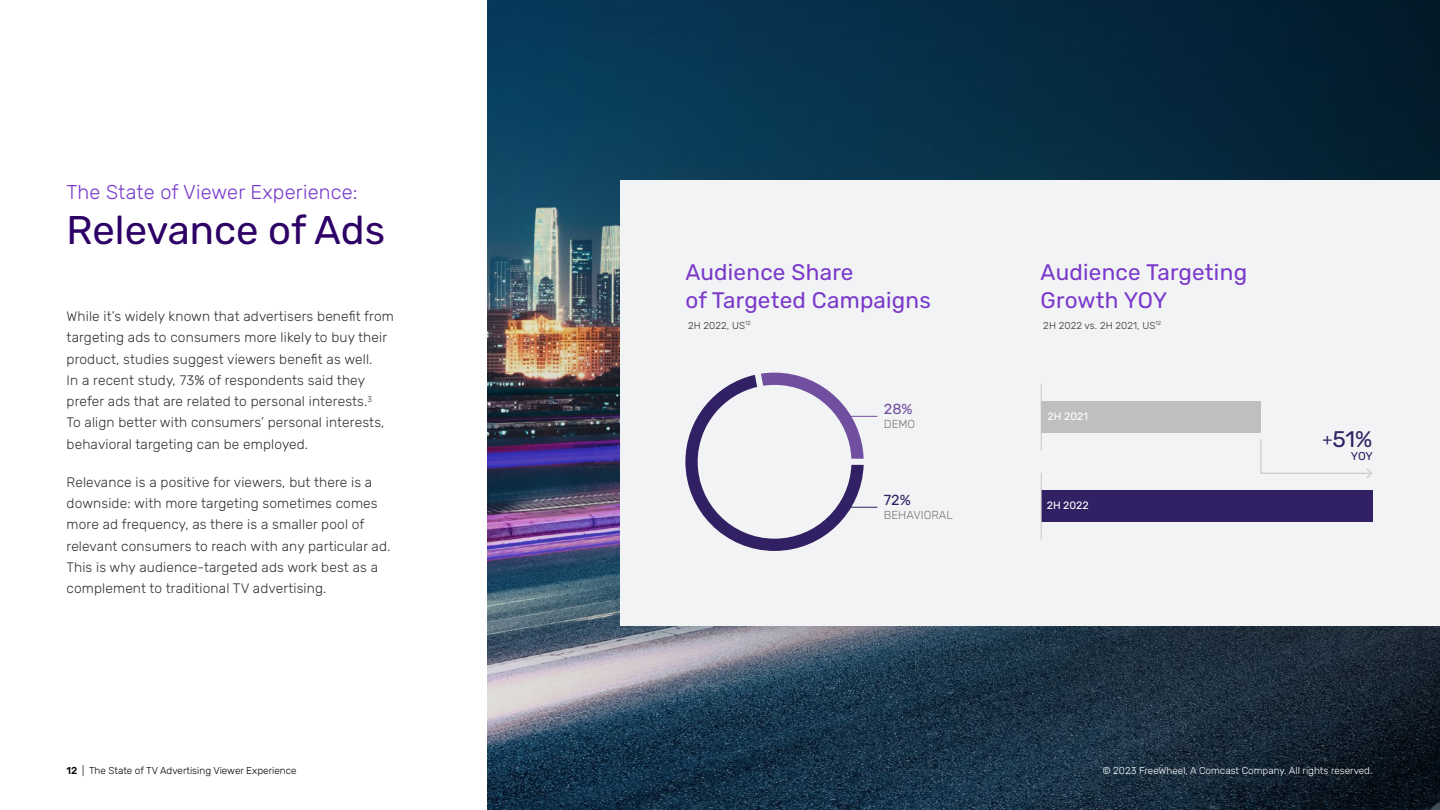
<style>
.page{position:relative;width:1440px;height:810px;background:#fff}
.page>*{position:absolute;margin:0;border:0;box-sizing:border-box;transform-origin:0 0}
.t1{font:40px "Rubik";color:#2d0066}
.t2{font:22.62px "Rubik";color:#312063}
.t3{font:22.5px/27.5px "Rubik";letter-spacing:.01em;color:#7a39cb}
.t4{font:300 20px "Rubik";letter-spacing:.01em;color:#7a39cb}
.t5{font:14.5px "Rubik";color:#312063}
.t6{font:14.5px "Rubik";color:#724fa0}
.t7{font:300 13.75px/21.2px "Rubik";letter-spacing:.01em;color:#323232}
.t8{font:300 11.62px "Rubik";color:#797979}
.t9{font:11.38px "Rubik";color:#312063}
.t10{font:10.62px "Rubik";color:#fff}
.t11{font:300 10px "Rubik";color:#fff}
.t12{font:300 10px "Rubik";color:#000}
.t13{font:300 10px "Rubik";letter-spacing:.01em;color:#323232}
.s1{font-size:16px}
.s2{font-weight:500}
</style>
<div class="page">
<img style="left:488px;top:0;width:952px;height:810px">
<div style="left:621px;top:180px;width:819px;height:445px;background:#f2f3f4"></div>
<div style="left:1041px;top:491px;width:331px;height:31px;background:#312063"></div>
<hr style="left:1041px;top:473px;width:1px;height:66px;background:#c8c8c8">
<hr style="left:1041px;top:384px;width:1px;height:67px;background:#c8c8c8">
<div style="left:1041px;top:402px;width:220px;height:31px;background:#c0bfbf"></div>
<svg style="left:1260px;top:439px;width:112px;height:39px"></svg>
<hr style="left:847px;top:507px;width:30px;height:1px;background:#312063">
<hr style="left:847px;top:416px;width:30px;height:1px;background:#724fa0">
<svg style="left:685px;top:373px;width:179px;height:178px"></svg>
<h3 class="t4" style="left:67px;top:181px;width:293px">The State of Viewer Experience:</h3>
<h1 class="t1" style="left:67px;top:207px;width:320px">Relevance of Ads</h1>
<p class="t7" style="left:67px;top:306px;width:329px">While it’s widely known that advertisers benefit from targeting ads to consumers more likely to buy their product, studies suggest viewers benefit as well.<br>In a recent study, 73% of respondents said they prefer ads that are related to personal interests.<sup>3<br></sup>To align better with consumers’ personal interests, behavioral targeting can be employed.</p>
<p class="t7" style="left:67px;top:472px;width:325px">Relevance is a positive for viewers, but there is a downside: with more targeting sometimes comes more ad frequency, as there is a smaller pool of relevant consumers to reach with any particular ad.<br>This is why audience-targeted ads work best as a complement to traditional TV advertising.</p>
<h3 class="t3" style="left:685px;top:259px;width:247px">Audience Share<br>of Targeted Campaigns</h3>
<p class="t13" style="left:688px;top:320px;width:64px">2H 2022, US<sup>12</sup></p>
<p class="t6" style="left:884px;top:401px;width:30px">28%</p>
<p class="t8" style="left:884px;top:417px;width:33px">DEMO</p>
<p class="t5" style="left:884px;top:492px;width:28px">72%</p>
<p class="t8" style="left:884px;top:508px;width:70px">BEHAVIORAL</p>
<h3 class="t3" style="left:1041px;top:259px;width:208px">Audience Targeting<br>Growth YOY</h3>
<p class="t13" style="left:1043px;top:320px;width:119px">2H 2022 vs. 2H 2021, US<sup>12</sup></p>
<p class="t10" style="left:1048px;top:411px;width:42px">2H 2021</p>
<p class="t10" style="left:1047px;top:500px;width:44px">2H 2022</p>
<h2 class="t2" style="left:1323px;top:426px;width:51px"><span class="s1">+</span>51%</h2>
<p class="t9" style="left:1351px;top:450px;width:23px">YOY</p>
<p class="t12" style="left:67px;top:765px;width:231px"><span class="s2">12</span> | The State of TV Advertising Viewer Experience</p>
<p class="t11" style="left:1102px;top:765px;width:272px">© 2023 FreeWheel, A Comcast Company. All rights reserved.</p>
</div>
